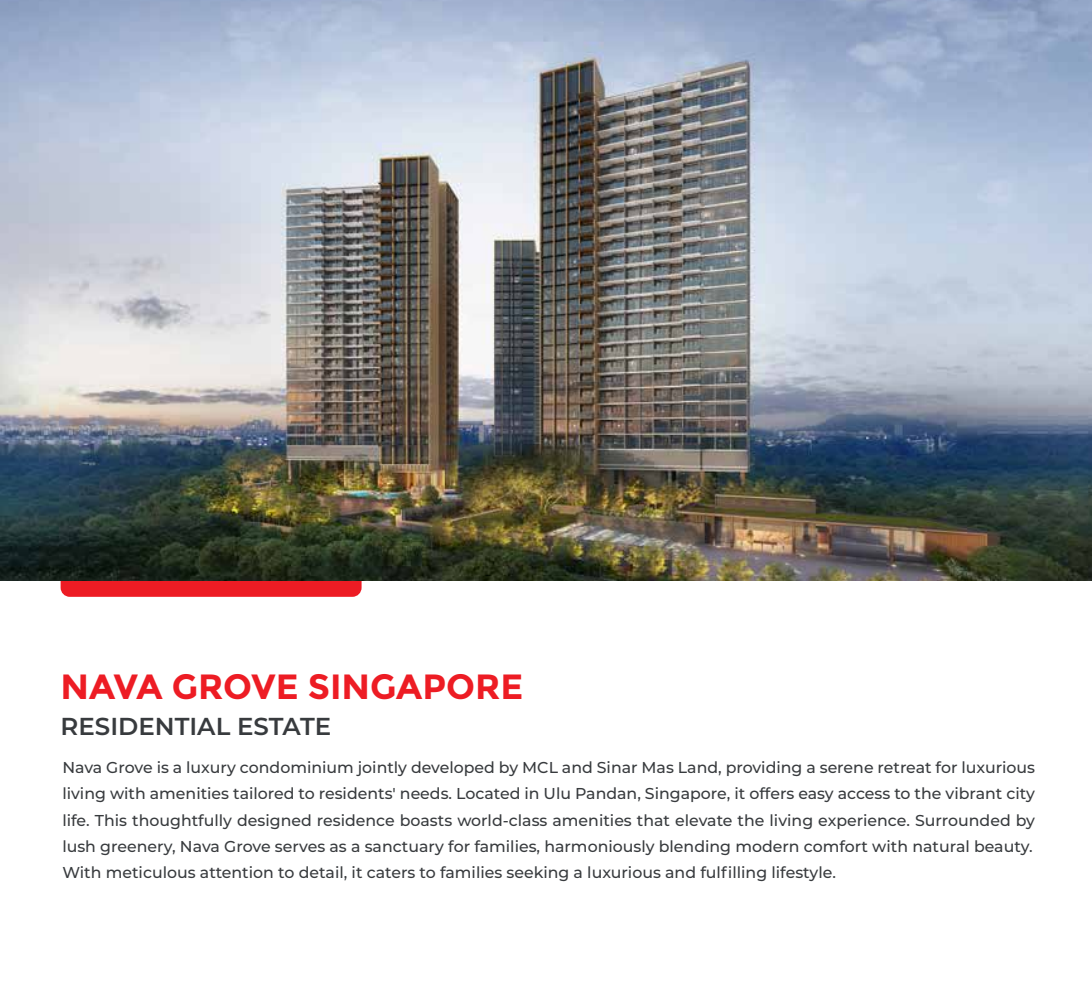
<style>
.page{position:relative;width:1092px;height:993px;background:#fff}
.page>*{position:absolute;margin:0;border:0;box-sizing:border-box;transform-origin:0 0}
.t1{font:700 35px "Montserrat";color:#ed1c24}
.t2{font:600 24.5px "Montserrat";color:#383b3e}
.t3{font:500 15.75px/26.2px "Montserrat";color:#383b3e}
</style>
<div class="page">
<div style="left:61px;top:580px;width:300px;height:16px;background:#ed1c24"></div>
<img style="left:0;top:0;width:1091px;height:580px">
<h1 class="t1" style="left:61px;top:665px;width:464px">NAVA GROVE SINGAPORE</h1>
<h2 class="t2" style="left:61px;top:709px;width:272px">RESIDENTIAL ESTATE</h2>
<p class="t3" style="left:62px;top:753px;width:974px">Nava Grove is a luxury condominium jointly developed by MCL and Sinar Mas Land, providing a serene retreat for luxurious living with amenities tailored to residents' needs. Located in Ulu Pandan, Singapore, it offers easy access to the vibrant city life. This thoughtfully designed residence boasts world-class amenities that elevate the living experience. Surrounded by lush greenery, Nava Grove serves as a sanctuary for families, harmoniously blending modern comfort with natural beauty.<br>With meticulous attention to detail, it caters to families seeking a luxurious and fulfilling lifestyle.</p>
</div>
